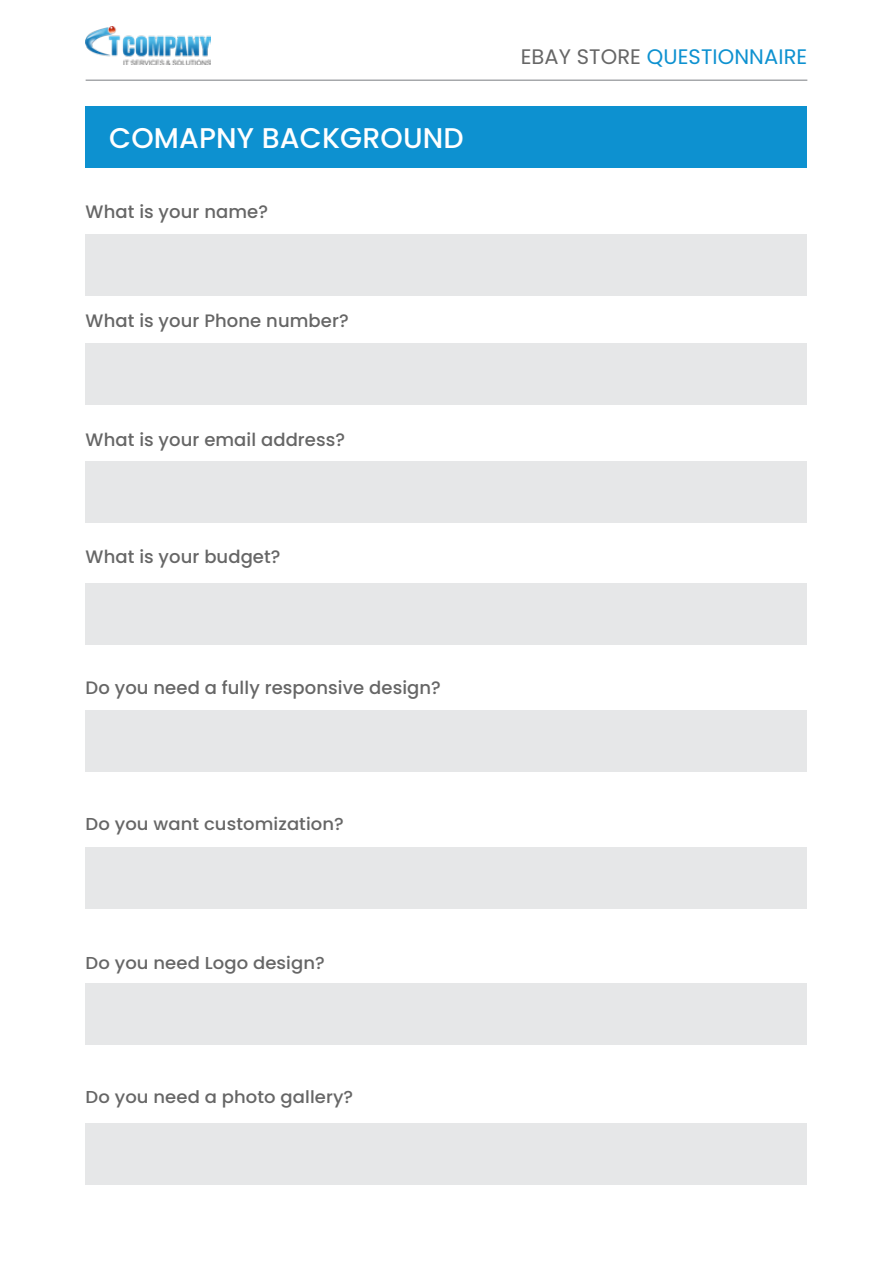
<style>
.page{position:relative;width:893px;height:1263px;background:#fff}
.page>*{position:absolute;margin:0;border:0;box-sizing:border-box;transform-origin:0 0}
.t1{font:500 28.5px "Poppins";letter-spacing:.005em;color:#fff}
.t2{font:21px "Poppins";letter-spacing:.005em;color:#0d91d0}
.t3{font:500 18px "Poppins";letter-spacing:.005em;color:#666}
.t4{font:500 17.25px "Poppins";letter-spacing:.005em;color:#666;scale:1.04 1}
.s1{color:#666}
</style>
<div class="page">
<div style="left:86px;top:234px;width:721px;height:61px;background:#e6e7e8"></div>
<div style="left:86px;top:343px;width:721px;height:62px;background:#e6e7e8"></div>
<div style="left:86px;top:462px;width:721px;height:61px;background:#e6e7e8"></div>
<div style="left:86px;top:583px;width:721px;height:61px;background:#e6e7e8"></div>
<div style="left:86px;top:711px;width:721px;height:61px;background:#e6e7e8"></div>
<div style="left:86px;top:106px;width:721px;height:62px;background:#0d91d0"></div>
<hr style="left:86px;top:79px;width:721px;height:2px;background:#a6a8ab">
<img style="left:86px;top:26px;width:125px;height:38px">
<div style="left:86px;top:848px;width:721px;height:61px;background:#e6e7e8"></div>
<div style="left:86px;top:984px;width:721px;height:61px;background:#e6e7e8"></div>
<div style="left:86px;top:1123px;width:721px;height:61px;background:#e6e7e8"></div>
<h1 class="t1" style="left:109px;top:122px;width:356px">COMAPNY BACKGROUND</h1>
<p class="t3" style="left:86px;top:201px;width:184px">What is your name?</p>
<p class="t3" style="left:86px;top:311px;width:265px">What is your Phone number?</p>
<p class="t3" style="left:86px;top:429px;width:261px">What is your email address?</p>
<p class="t3" style="left:86px;top:547px;width:197px">What is your budget?</p>
<p class="t3" style="left:86px;top:677px;width:357px">Do you need a fully responsive design?</p>
<p class="t4" style="left:86px;top:814px;width:250px">Do you want customization?</p>
<p class="t4" style="left:86px;top:952px;width:231px">Do you need Logo design?</p>
<p class="t4" style="left:86px;top:1087px;width:259px">Do you need a photo gallery?</p>
<p class="t2" style="left:521px;top:45px;width:288px"><span class="s1">EBAY STORE</span> QUESTIONNAIRE</p>
</div>
